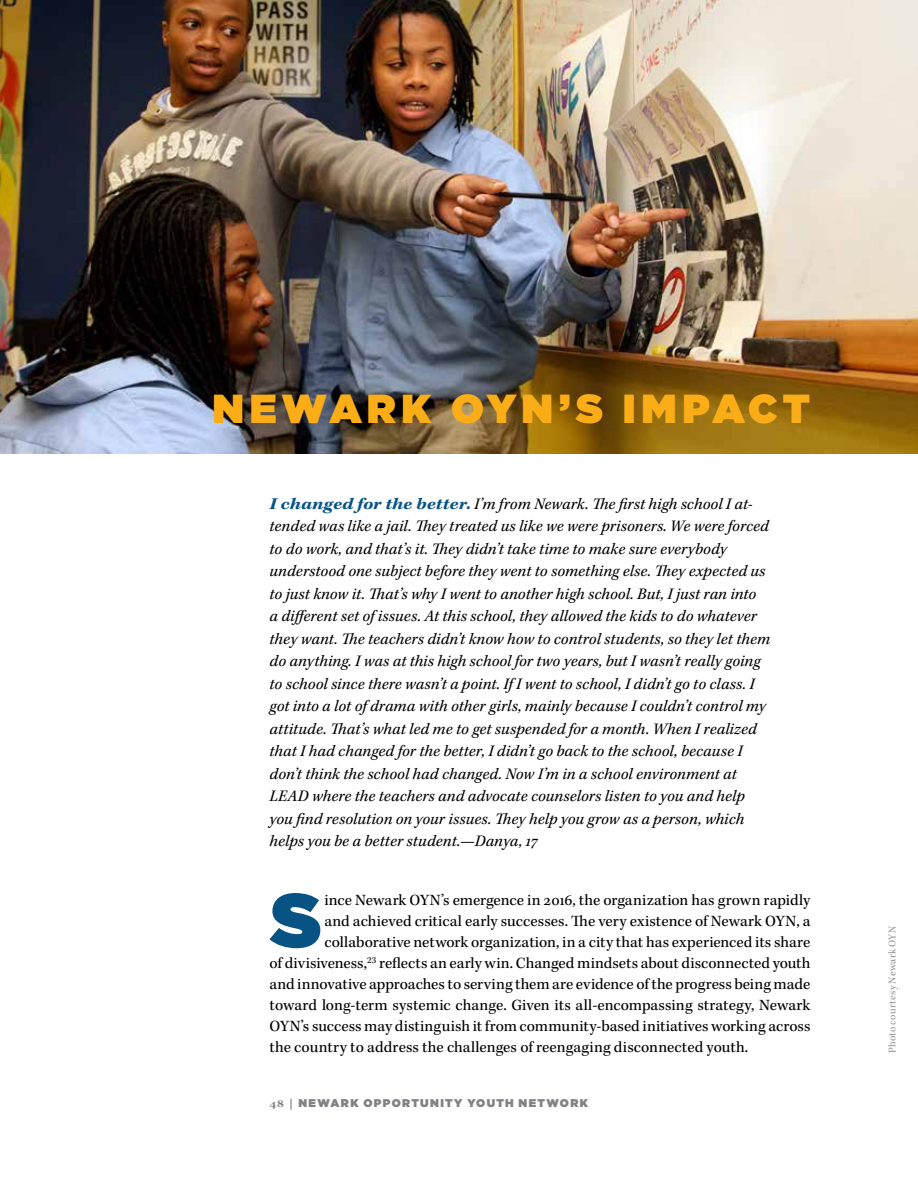
<style>
.page{position:relative;width:918px;height:1188px;background:#fff}
.page>*{position:absolute;margin:0;border:0;box-sizing:border-box;transform-origin:0 0}
.t1{font:900 76.05px "Gotham";color:#075384}
.t2{font:900 40.5px "Gotham";letter-spacing:.125em;color:#fbad18}
.t3{font:italic 16.5px/22.5px "Kepler Std";letter-spacing:.005em;color:#000}
.t4{font:16.05px "Kepler Std";color:#000}
.t5{font:900 11.25px "Gotham";letter-spacing:.115em;color:#808285}
.t6{font:10.5px "Kepler Std";letter-spacing:.02em;color:#939598}
.s1{font-weight:700;font-stretch:expanded;color:#075384}
.s2{font-family:"Kepler Std";font-weight:700;font-stretch:expanded}
</style>
<div class="page">
<img style="left:0;top:0;width:918px;height:454px">
<h2 class="t2" style="left:212px;top:380px;width:599px">NEWARK OYN’S IMPACT</h2>
<p class="t3" style="left:270px;top:493px;width:502px"><span class="s1">I changed for the better.</span> I’m from Newark. The first high school I at&shy;tended was like a jail. They treated us like we were prisoners. We were forced to do work, and that’s it. They didn’t take time to make sure everybody understood one subject before they went to something else. They expected us to just know it. That’s why I went to another high school. But, I just ran into<br>a different set of issues. At this school, they allowed the kids to do whatever they want. The teachers didn’t know how to control students, so they let them do anything. I was at this high school for two years, but I wasn’t really going to school since there wasn’t a point. If I went to school, I didn’t go to class. I got into a lot of drama with other girls, mainly because I couldn’t control my attitude. That’s what led me to get suspended for a month. When I realized that I had changed for the better, I didn’t go back to the school, because I don’t think the school had changed. Now I’m in a school environment at LEAD where the teachers and advocate counselors listen to you and help you find resolution on your issues. They help you grow as a person, which helps you be a better student.—Danya, 17</p>
<h1 class="t1" style="left:271px;top:866px;width:52px">S</h1>
<p class="t4" style="left:324px;top:891px;width:488px">ince Newark OYN’s emergence in 2016, the organization has grown rapidly</p>
<p class="t4" style="left:324px;top:912px;width:488px">and achieved critical early successes. The very existence of Newark OYN, a</p>
<p class="t4" style="left:324px;top:933px;width:488px">collaborative network organization, in a city that has experienced its share</p>
<p class="t4" style="left:270px;top:954px;width:542px">of divisiveness,<sup>23</sup> reflects an early win. Changed mindsets about disconnected youth</p>
<p class="t4" style="left:270px;top:975px;width:542px">and innovative approaches to serving them are evidence of the progress being made</p>
<p class="t4" style="left:270px;top:996px;width:542px">toward long-term systemic change. Given its all-encompassing strategy, Newark</p>
<p class="t4" style="left:270px;top:1017px;width:542px">OYN’s success may distinguish it from community-based initiatives working across</p>
<p class="t4" style="left:270px;top:1038px;width:480px">the country to address the challenges of reengaging disconnected youth.</p>
<p class="t5" style="left:270px;top:1095px;width:320px"><span class="s2">48 |</span> NEWARK OPPORTUNITY YOUTH NETWORK</p>
<p class="t6" style="left:886px;top:1053px;width:128px;rotate:-90deg">Photo courtesy Newark OYN</p>
</div>
